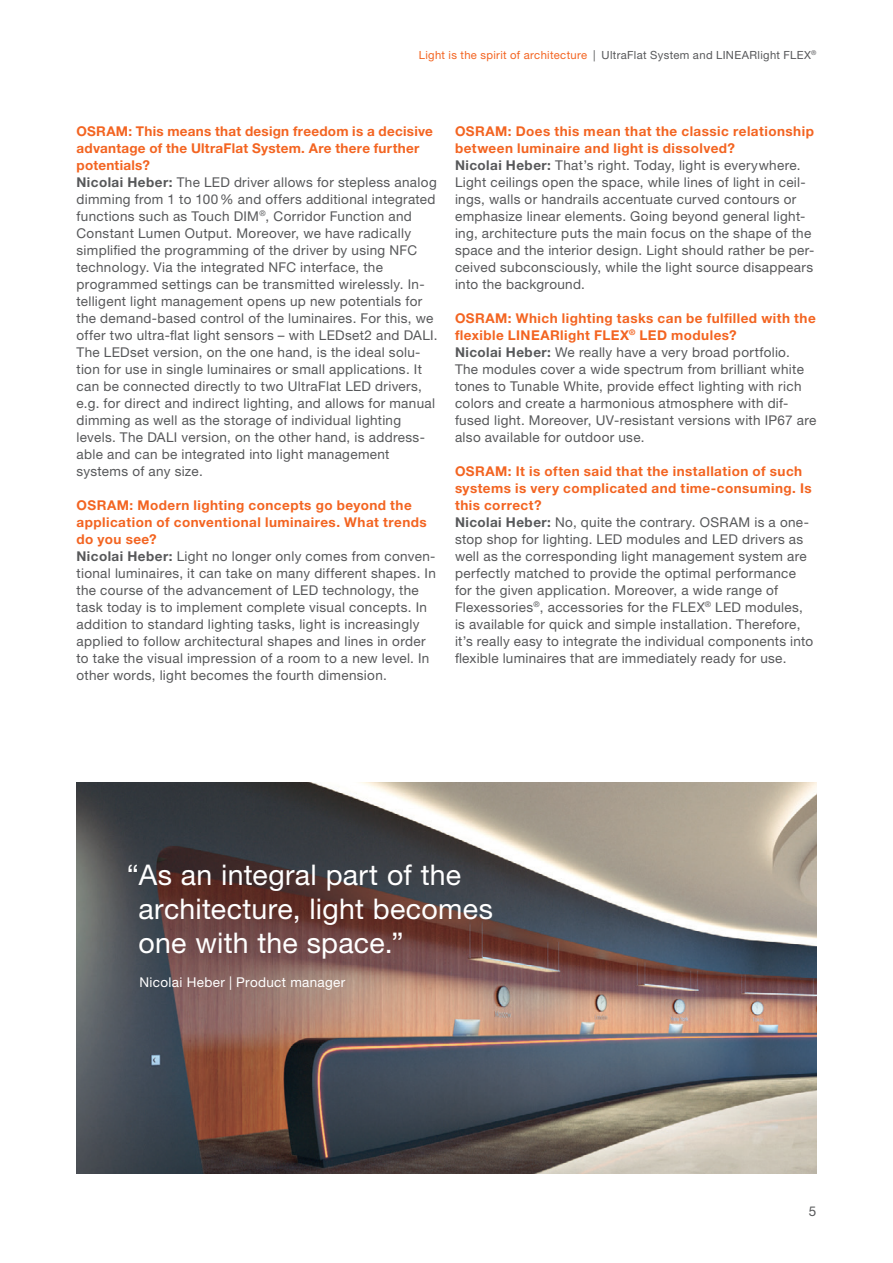
<style>
.page{position:relative;width:893px;height:1263px;background:#fff}
.page>*{position:absolute;margin:0;border:0;box-sizing:border-box;transform-origin:0 0}
.t1{font:28.5px/34px "Helvetica Neue LT Pro";letter-spacing:.01em;color:#fff}
.t2{font:13.5px/17px "Helvetica Neue LT Pro";letter-spacing:.025em;color:#57585a}
.t3{font:13.5px "Helvetica Neue LT Pro";letter-spacing:.025em;color:#fff}
.t4{font:11.25px "Helvetica Neue LT Pro";letter-spacing:.03em;color:#57585a}
.s1{color:#f36421}
.s2{font-weight:700;color:#f36421}
.s3{font-weight:700}
</style>
<div class="page">
<img style="left:77px;top:782px;width:739px;height:392px">
<p class="t4" style="left:419px;top:48px;width:399px"><span class="s1">Light is the spirit of architecture</span> | UltraFlat System and LINEARlight FLEX<sup>®</sup></p>
<p class="t2" style="left:77px;top:123px;width:363px"><span class="s2">OSRAM: This means that design freedom is a decisive advantage of the UltraFlat System. Are there further potentials?<br></span><span class="s3">Nicolai Heber:</span> The LED driver allows for stepless analog dimming from 1 to 100% and offers additional integrated functions such as Touch DIM<sup>®</sup>, Corridor Function and Constant Lumen Output. Moreover, we have radically simplified the programming of the driver by using NFC technology. Via the integrated NFC interface, the programmed settings can be transmitted wirelessly. In&shy;telligent light management opens up new potentials for the demand-based control of the luminaires. For this, we offer two ultra-flat light sensors – with LEDset2 and DALI.<br>The LEDset version, on the one hand, is the ideal solu&shy;tion for use in single luminaires or small applications. It can be connected directly to two UltraFlat LED drivers, e.g. for direct and indirect lighting, and allows for manual dimming as well as the storage of individual lighting levels. The DALI version, on the other hand, is address&shy;able and can be integrated into light management systems of any size.</p>
<p class="t2" style="left:77px;top:497px;width:361px"><span class="s2">OSRAM: Modern lighting concepts go beyond the application of conventional luminaires. What trends do you see?<br></span><span class="s3">Nicolai Heber:</span> Light no longer only comes from conven&shy;tional luminaires, it can take on many different shapes. In the course of the advancement of LED technology, the task today is to implement complete visual concepts. In addition to standard lighting tasks, light is increasingly applied to follow architectural shapes and lines in order to take the visual impression of a room to a new level. In other words, light becomes the fourth dimension.</p>
<p class="t2" style="left:455px;top:123px;width:361px"><span class="s2">OSRAM: Does this mean that the classic relationship between luminaire and light is dissolved?<br></span><span class="s3">Nicolai Heber:</span> That’s right. Today, light is everywhere.<br>Light ceilings open the space, while lines of light in ceil&shy;ings, walls or handrails accentuate curved contours or emphasize linear elements. Going beyond general light&shy;ing, architecture puts the main focus on the shape of the space and the interior design. Light should rather be per&shy;ceived subconsciously, while the light source disappears into the background.</p>
<p class="t2" style="left:455px;top:310px;width:363px"><span class="s2">OSRAM: Which lighting tasks can be fulfilled with the flexible LINEARlight FLEX</span><sup>®</sup> <span class="s2">LED modules?<br></span><span class="s3">Nicolai Heber:</span> We really have a very broad portfolio.<br>The modules cover a wide spectrum from brilliant white tones to Tunable White, provide effect lighting with rich colors and create a harmonious atmosphere with dif&shy;fused light. Moreover, UV-resistant versions with IP67 are also available for outdoor use.</p>
<p class="t2" style="left:455px;top:463px;width:360px"><span class="s2">OSRAM: It is often said that the installation of such systems is very complicated and time-consuming. Is this correct?<br></span><span class="s3">Nicolai Heber:</span> No, quite the contrary. OSRAM is a one&shy;stop shop for lighting. LED modules and LED drivers as well as the corresponding light management system are perfectly matched to provide the optimal performance for the given application. Moreover, a wide range of Flexessories<sup>®</sup>, accessories for the FLEX<sup>®</sup> LED modules, is available for quick and simple installation. Therefore, it’s really easy to integrate the individual components into flexible luminaires that are immediately ready for use.</p>
<h1 class="t1" style="left:139px;top:857px;width:356px;text-indent:-12px">“As an integral part of the architecture, light becomes one with the space.”</h1>
<p class="t3" style="left:140px;top:974px;width:207px">Nicolai Heber | Product manager</p>
<p class="t2" style="left:809px;top:1203px;width:9px">5</p>
</div>
